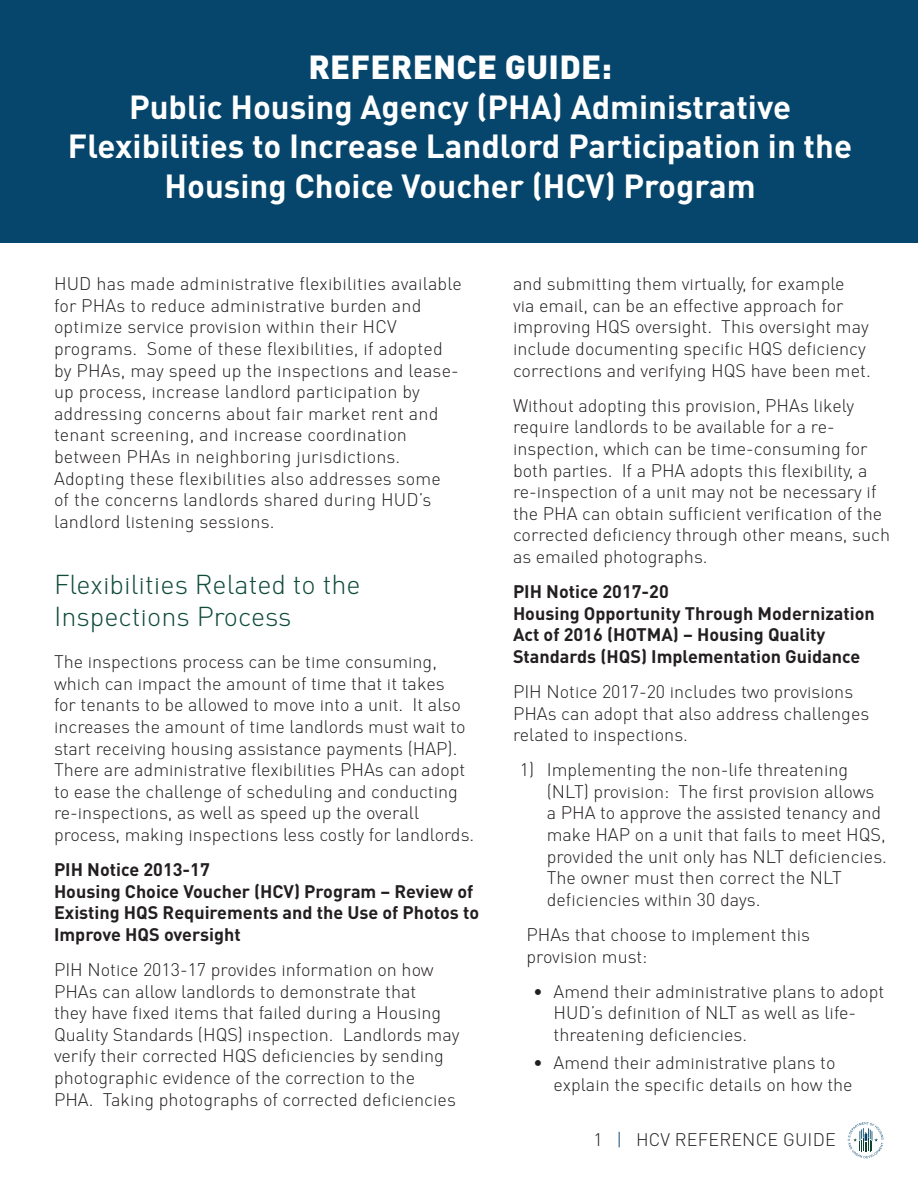
<style>
.page{position:relative;width:918px;height:1188px;background:#fff}
.page>*{position:absolute;margin:0;border:0;box-sizing:border-box;transform-origin:0 0}
.t1{font:700 33px/39.6px "DIN Pro";color:#fff;text-align:center}
.t2{font:900 33px "DIN Pro";letter-spacing:.01em;color:#fff}
.FINAL_GREEN_HEADER{font:300 27px/32.4px "DIN Pro";color:#104b3c}
.Basic_Body_Copy{font:300 18px/21.6px "DIN Pro";color:#231f20}
.Basic_Body_Copy-2{font:700 18px/21.6px "DIN Pro";color:#231f20}
.s1{font-weight:900}
.s2{color:#06466c}
</style>
<div class="page">
<svg style="left:848px;top:1122px;width:36px;height:36px"></svg>
<div style="left:0;top:0;width:918px;height:242px;background:#06466c"></div>
<p class="t1" style="left:68px;top:46px;width:786px"><span class="s1">REFERENCE GUIDE:<br></span>Public Housing Agency (PHA) Administrative Flexibilities to Increase Landlord Participation in the Housing Choice Voucher (HCV) Program</p>
<p class="t2" style="left:242px;top:150px;width:433px">EDUCATION AND OUTREACH</p>
<p class="Basic_Body_Copy" style="left:54px;top:273px;width:409px">HUD has made administrative flexibilities available for PHAs to reduce administrative burden and optimize service provision within their HCV programs. Some of these flexibilities, if adopted by PHAs, may speed up the inspections and lease&shy;up process, increase landlord participation by addressing concerns about fair market rent and tenant screening, and increase coordination between PHAs in neighboring jurisdictions.<br>Adopting these flexibilities also addresses some<br>of the concerns landlords shared during HUD’s landlord listening sessions.</p>
<p class="FINAL_GREEN_HEADER" style="left:54px;top:568px;width:308px">Flexibilities Related to the<br>Inspections Process</p>
<p class="Basic_Body_Copy" style="left:54px;top:651px;width:422px">The inspections process can be time consuming, which can impact the amount of time that it takes<br>for tenants to be allowed to move into a unit. It also increases the amount of time landlords must wait to start receiving housing assistance payments (HAP).<br>There are administrative flexibilities PHAs can adopt to ease the challenge of scheduling and conducting re-inspections, as well as speed up the overall process, making inspections less costly for landlords.</p>
<p class="Basic_Body_Copy-2" style="left:54px;top:858px;width:427px">PIH Notice 2013-17<br>Housing Choice Voucher (HCV) Program – Review of Existing HQS Requirements and the Use of Photos to Improve HQS oversight</p>
<p class="Basic_Body_Copy" style="left:54px;top:959px;width:407px">PIH Notice 2013-17 provides information on how PHAs can allow landlords to demonstrate that<br>they have fixed items that failed during a Housing Quality Standards (HQS) inspection. Landlords may verify their corrected HQS deficiencies by sending photographic evidence of the correction to the<br>PHA. Taking photographs of corrected deficiencies</p>
<p class="Basic_Body_Copy" style="left:513px;top:273px;width:359px">and submitting them virtually, for example<br>via email, can be an effective approach for improving HQS oversight. This oversight may include documenting specific HQS deficiency corrections and verifying HQS have been met.</p>
<p class="Basic_Body_Copy" style="left:513px;top:394px;width:379px">Without adopting this provision, PHAs likely require landlords to be available for a re&shy;inspection, which can be time-consuming for both parties. If a PHA adopts this flexibility, a re-inspection of a unit may not be necessary if the PHA can obtain sufficient verification of the corrected deficiency through other means, such as emailed photographs.</p>
<p class="Basic_Body_Copy-2" style="left:513px;top:580px;width:363px">PIH Notice 2017-20<br>Housing Opportunity Through Modernization Act of 2016 (HOTMA) – Housing Quality Standards (HQS) Implementation Guidance</p>
<p class="Basic_Body_Copy" style="left:513px;top:680px;width:358px">PIH Notice 2017-20 includes two provisions<br>PHAs can adopt that also address challenges related to inspections.</p>
<p class="Basic_Body_Copy" style="left:547px;top:759px;width:342px;text-indent:-27px">1) Implementing the non-life threatening (NLT) provision: The first provision allows a PHA to approve the assisted tenancy and make HAP on a unit that fails to meet HQS, provided the unit only has NLT deficiencies.<br>The owner must then correct the NLT deficiencies within 30 days.</p>
<p class="Basic_Body_Copy" style="left:526px;top:923px;width:285px">PHAs that choose to implement this provision must:</p>
<p class="Basic_Body_Copy" style="left:554px;top:980px;width:332px;text-indent:-20px">• Amend their administrative plans to adopt<br>HUD’s definition of NLT as well as life&shy;threatening deficiencies.</p>
<p class="Basic_Body_Copy" style="left:554px;top:1052px;width:301px;text-indent:-20px">• Amend their administrative plans to explain the specific details on how the</p>
<p class="Basic_Body_Copy" style="left:594px;top:1129px;width:244px">1 <span class="s2">|</span> HCV REFERENCE GUIDE</p>
</div>
